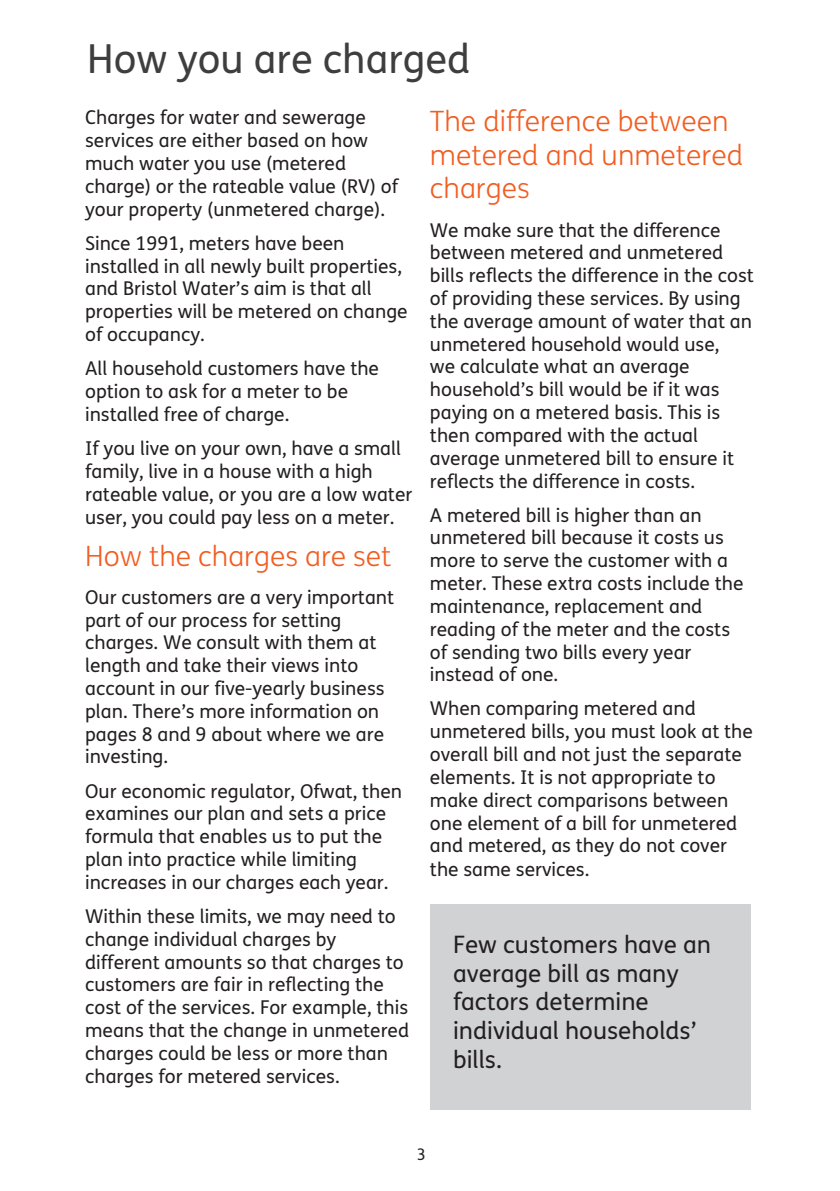
<style>
.page{position:relative;width:840px;height:1191px;background:#fff}
.page>*{position:absolute;margin:0;border:0;box-sizing:border-box;transform-origin:0 0}
.t1{font:40px "FS Me";color:#3e3e3f}
.t2{font:300 28px/33.6px "FS Me";color:#f25d21}
.t3{font:24px/28.8px "FS Me";color:#231f20}
.t4{font:19px/22.8px "FS Me";color:#231f20}
.t5{font:16px "FS Me";color:#231f20}
</style>
<div class="page">
<div style="left:429px;top:904px;width:321px;height:205px;background:#d1d2d4"></div>
<p class="t1" style="left:87px;top:42px;width:384px">How you are charged</p>
<p class="t4" style="left:85px;top:108px;width:314px">Charges for water and sewerage services are either based on how much water you use (metered charge) or the rateable value (RV) of your property (unmetered charge).</p>
<p class="t4" style="left:85px;top:233px;width:324px">Since 1991, meters have been installed in all newly built properties, and Bristol Water’s aim is that all properties will be metered on change of occupancy.</p>
<p class="t4" style="left:85px;top:359px;width:295px">All household customers have the option to ask for a meter to be installed free of charge.</p>
<p class="t4" style="left:85px;top:438px;width:328px">If you live on your own, have a small family, live in a house with a high rateable value, or you are a low water user, you could pay less on a meter.</p>
<p class="t2" style="left:85px;top:542px;width:308px">How the charges are set</p>
<p class="t4" style="left:85px;top:587px;width:310px">Our customers are a very important part of our process for setting charges. We consult with them at length and take their views into account in our five-yearly business plan. There’s more information on pages 8 and 9 about where we are investing.</p>
<p class="t4" style="left:85px;top:781px;width:318px">Our economic regulator, Ofwat, then examines our plan and sets a price formula that enables us to put the plan into practice while limiting increases in our charges each year.</p>
<p class="t4" style="left:85px;top:906px;width:325px">Within these limits, we may need to change individual charges by different amounts so that charges to customers are fair in reflecting the cost of the services. For example, this means that the change in unmetered charges could be less or more than charges for metered services.</p>
<p class="t2" style="left:429px;top:108px;width:314px">The difference between metered and unmetered charges</p>
<p class="t4" style="left:429px;top:220px;width:325px">We make sure that the difference between metered and unmetered bills reflects the difference in the cost of providing these services. By using the average amount of water that an unmetered household would use,<br>we calculate what an average household’s bill would be if it was paying on a metered basis. This is then compared with the actual average unmetered bill to ensure it reflects the difference in costs.</p>
<p class="t4" style="left:429px;top:505px;width:315px">A metered bill is higher than an unmetered bill because it costs us more to serve the customer with a meter. These extra costs include the maintenance, replacement and reading of the meter and the costs of sending two bills every year instead of one.</p>
<p class="t4" style="left:429px;top:699px;width:324px">When comparing metered and unmetered bills, you must look at the overall bill and not just the separate elements. It is not appropriate to make direct comparisons between one element of a bill for unmetered and metered, as they do not cover the same services.</p>
<p class="t3" style="left:453px;top:932px;width:259px">Few customers have an average bill as many factors determine individual households’ bills.</p>
<p class="t5" style="left:416px;top:1147px;width:11px">3</p>
</div>
